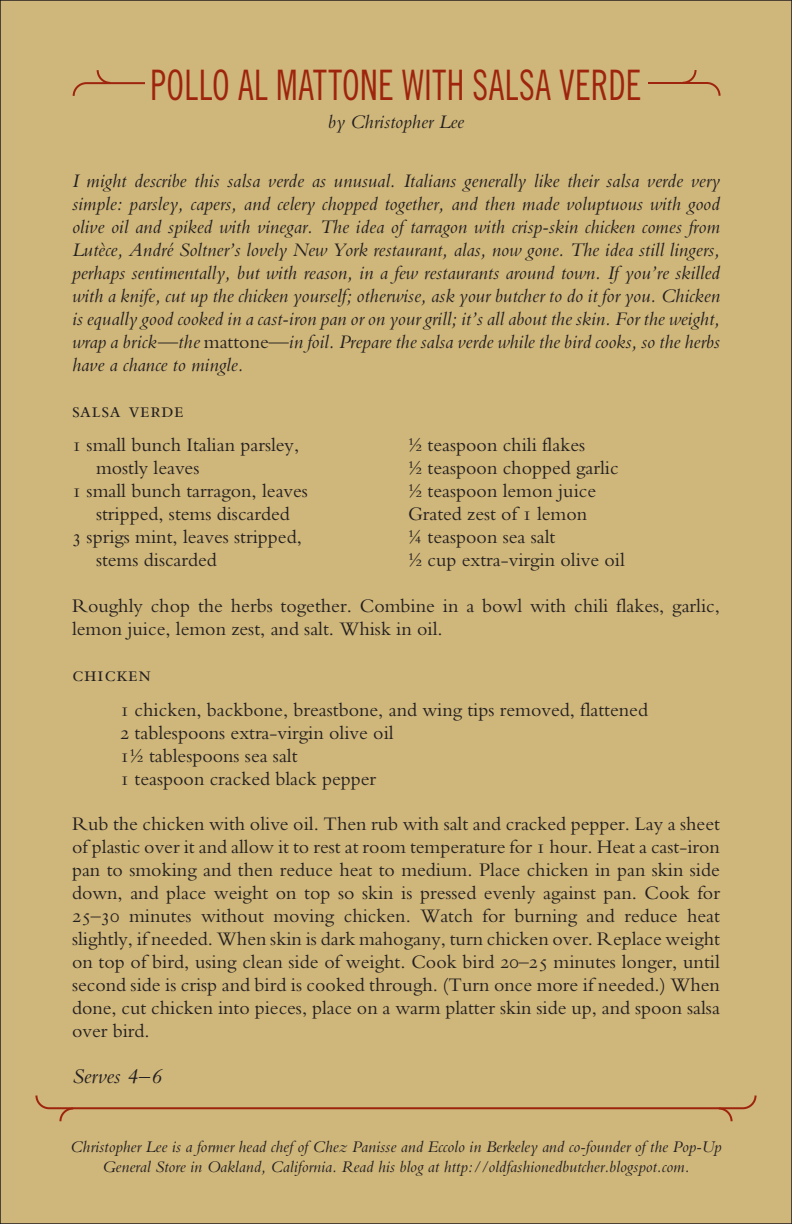
<style>
.page{position:relative;width:792px;height:1224px;background:#cfb67a}
.page>*{position:absolute;margin:0;border:0;box-sizing:border-box;transform-origin:0 0}
.head-small{font:42px "Trade Gothic Cond Eighteen";letter-spacing:.015em;color:#9e240d;scale:.84 1}
.text_flush{font:22px "Bembo SC";letter-spacing:.025em;color:#231f20}
.text_flush-2{font:italic 22px "Bembo";color:#231f20}
.text_flush-3{font:20px/23px "Bembo Regular TS";color:#231f20}
.text_flush-4{font:20px/23px "Bembo Italic TS";color:#231f20;text-align:justify}
.t1{font:20px "Bembo Italic Os F5 lig WT";color:#231f20}
.t2{font:17px/20px "Bembo Italic Os F5 lig WT";color:#231f20;text-align:center}
.s1{font-family:"Bembo Regular TS"}
</style>
<div class="page">
<svg style="left:35px;top:1095px;width:722px;height:27px"></svg>
<svg style="left:649px;top:70px;width:72px;height:26px"></svg>
<svg style="left:72px;top:70px;width:72px;height:26px"></svg>
<p class="head-small" style="left:150px;top:60px;width:586px">POLLO AL MATTONE WITH SALSA VERDE</p>
<p class="t1" style="left:328px;top:110px;width:138px">by Christopher Lee</p>
<p class="text_flush-4" style="left:72px;top:169px;width:650px">I might describe this salsa verde as unusual. Italians generally like their salsa verde very simple: parsley, capers, and celery chopped together, and then made voluptuous with good olive oil and spiked with vinegar. The idea of tarragon with crisp-skin chicken comes from Lutèce, André Soltner’s lovely New York restaurant, alas, now gone. The idea still lingers, perhaps sentimentally, but with reason, in a few restaurants around town. If you’re skilled with a knife, cut up the chicken yourself; otherwise, ask your butcher to do it for you. Chicken is equally good cooked in a cast-iron pan or on your grill; it’s all about the skin. For the weight, wrap a brick—the <span class="s1">mattone</span>—in foil. Prepare the salsa verde while the bird cooks, so the herbs have a chance to mingle.</p>
<p class="text_flush" style="left:72px;top:398px;width:113px">salsa verde</p>
<p class="text_flush-3" style="left:96px;top:433px;width:205px;text-indent:-24px">1 small bunch Italian parsley, mostly leaves</p>
<p class="text_flush-3" style="left:72px;top:479px;width:237px;text-align:center">1 small bunch tarragon, leaves stripped, stems discarded</p>
<p class="text_flush-3" style="left:96px;top:525px;width:207px;text-indent:-24px">3 sprigs mint, leaves stripped, stems discarded</p>
<p class="text_flush-3" style="left:408px;top:433px;width:179px">½ teaspoon chili flakes</p>
<p class="text_flush-3" style="left:408px;top:456px;width:212px">½ teaspoon chopped garlic</p>
<p class="text_flush-3" style="left:408px;top:479px;width:190px">½ teaspoon lemon juice</p>
<p class="text_flush-3" style="left:408px;top:502px;width:181px">Grated zest of 1 lemon</p>
<p class="text_flush-3" style="left:408px;top:525px;width:149px">¼ teaspoon sea salt</p>
<p class="text_flush-3" style="left:408px;top:548px;width:218px">½ cup extra-virgin olive oil</p>
<p class="text_flush-3" style="left:72px;top:594px;width:650px">Roughly chop the herbs together. Combine in a bowl with chili flakes, garlic, lemon juice, lemon zest, and salt. Whisk in oil.</p>
<p class="text_flush" style="left:72px;top:662px;width:81px">chicken</p>
<p class="text_flush-3" style="left:120px;top:698px;width:530px">1 chicken, backbone, breastbone, and wing tips removed, flattened</p>
<p class="text_flush-3" style="left:120px;top:721px;width:275px">2 tablespoons extra-virgin olive oil</p>
<p class="text_flush-3" style="left:120px;top:744px;width:179px">1½ tablespoons sea salt</p>
<p class="text_flush-3" style="left:120px;top:767px;width:258px">1 teaspoon cracked black pepper</p>
<p class="text_flush-3" style="left:72px;top:812px;width:650px;text-align:justify">Rub the chicken with olive oil. Then rub with salt and cracked pepper. Lay a sheet of plastic over it and allow it to rest at room temperature for 1 hour. Heat a cast-iron pan to smoking and then reduce heat to medium. Place chicken in pan skin side down, and place weight on top so skin is pressed evenly against pan. Cook for 25–30 minutes without moving chicken. Watch for burning and reduce heat slightly, if needed. When skin is dark mahogany, turn chicken over. Replace weight on top of bird, using clean side of weight. Cook bird 20–25 minutes longer, until second side is crisp and bird is cooked through. (Turn once more if needed.) When done, cut chicken into pieces, place on a warm platter skin side up, and spoon salsa over bird.</p>
<p class="text_flush-2" style="left:72px;top:1063px;width:91px">Serves 4–6</p>
<p class="t2" style="left:70px;top:1137px;width:653px">Christopher Lee is a former head chef of Chez Panisse and Eccolo in Berkeley and co-founder of the Pop-Up<br>General Store in Oakland, California. Read his blog at http://oldfashionedbutcher.blogspot.com.</p>
</div>
